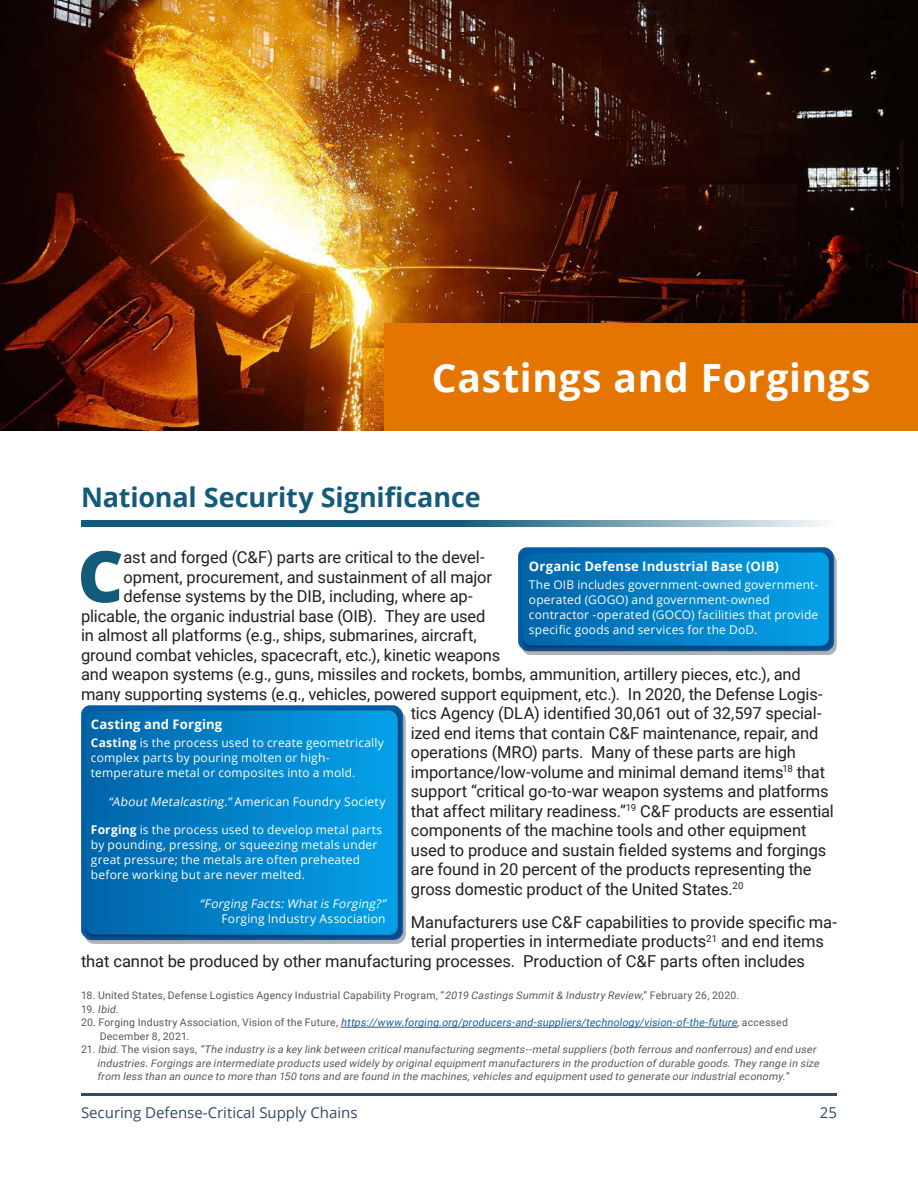
<style>
.page{position:relative;width:918px;height:1188px;background:#fff}
.page>*{position:absolute;margin:0;border:0;box-sizing:border-box;transform-origin:0 0}
.Main_Body_Text{font:800 71.1px "Open Sans";color:#145b79}
.Main_Body_Text-2{font:700 39px "Open Sans";letter-spacing:.02em;color:#fff}
.Main_Body_Headers{font:700 27px "Open Sans";letter-spacing:-.005em;color:#145b79}
.Main_Body_Text-3{font:16.5px "Roboto";letter-spacing:-.005em;color:#231f20}
.t1{font:15px "Open Sans";color:#2f4a6a}
.Main_Body_Text-4{font:700 13.2px "Open Sans";letter-spacing:.015em;color:#fff}
.Main_Body_Text-5{font:12px/15px "Open Sans";letter-spacing:.015em;color:#fff}
.Main_Body_Text-6{font:italic 12px/15px "Open Sans";color:#fff;text-align:right}
.Main_Body_Text-7{font:italic 10.5px/13.5px "Roboto";color:#57585a}
.Main_Body_Text-8{font:italic 10.5px/13.5px "Roboto";color:#175d9e}
.Main_Body_Text-9{font:10.5px "Roboto";letter-spacing:.02em;color:#57585a}
.s1{font-weight:700}
.s2{font-style:italic}
.s3{font-style:normal}
.s4{font-style:normal;color:#57585a}
</style>
<div class="page">
<hr style="left:81px;top:1094px;width:756px;height:2px;background:#2f4a6a">
<img style="left:0;top:0;width:918px;height:431px">
<div style="left:384px;top:323px;width:534px;height:108px;background:#e47501"></div>
<hr style="left:341px;top:1027px;width:396px;height:1px;background:#175d9e">
<svg style="left:81px;top:520px;width:743px;height:7px;background:#4a8198"></svg>
<img style="left:519px;top:547px;width:317px;height:107px">
<img style="left:81px;top:706px;width:324px;height:238px">
<p class="Main_Body_Text-2" style="left:432px;top:350px;width:440px">Castings and Forgings</p>
<p class="Main_Body_Headers" style="left:81px;top:478px;width:401px">National Security Significance</p>
<p class="Main_Body_Text" style="left:77px;top:522px;width:48px">C</p>
<p class="Main_Body_Text-3" style="left:124px;top:546px;width:363px">ast and forged (C&amp;F) parts are critical to the devel-</p>
<p class="Main_Body_Text-4" style="left:529px;top:557px;width:251px">Organic Defense Industrial Base (OIB)</p>
<p class="Main_Body_Text-5" style="left:529px;top:577px;width:291px">The OIB includes government-owned government&shy;operated (GOGO) and government-owned contractor -operated (GOCO) facilities that provide specific goods and services for the DoD.</p>
<p class="Main_Body_Text-3" style="left:124px;top:565px;width:370px">opment, procurement, and sustainment of all major</p>
<p class="Main_Body_Text-3" style="left:124px;top:585px;width:351px">defense systems by the DIB, including, where ap-</p>
<p class="Main_Body_Text-3" style="left:81px;top:604px;width:406px">plicable, the organic industrial base (OIB). They are used</p>
<p class="Main_Body_Text-3" style="left:81px;top:624px;width:397px">in almost all platforms (e.g., ships, submarines, aircraft,</p>
<p class="Main_Body_Text-3" style="left:81px;top:643px;width:421px">ground combat vehicles, spacecraft, etc.), kinetic weapons</p>
<p class="Main_Body_Text-3" style="left:81px;top:663px;width:721px">and weapon systems (e.g., guns, missiles and rockets, bombs, ammunition, artillery pieces, etc.), and</p>
<p class="Main_Body_Text-3" style="left:81px;top:682px;width:743px">many supporting systems (e.g., vehicles, powered support equipment, etc.). In 2020, the Defense Logis-</p>
<p class="Main_Body_Text-3" style="left:411px;top:702px;width:412px">tics Agency (DLA) identified 30,061 out of 32,597 special-</p>
<p class="Main_Body_Text-3" style="left:411px;top:721px;width:409px">ized end items that contain C&amp;F maintenance, repair, and</p>
<p class="Main_Body_Text-3" style="left:411px;top:741px;width:387px">operations (MRO) parts. Many of these parts are high</p>
<p class="Main_Body_Text-3" style="left:411px;top:760px;width:416px">importance/low-volume and minimal demand items<sup>18</sup> that</p>
<p class="Main_Body_Text-3" style="left:411px;top:780px;width:419px">support “critical go-to-war weapon systems and platforms</p>
<p class="Main_Body_Text-3" style="left:411px;top:799px;width:425px">that affect military readiness.”<sup>19</sup> C&amp;F products are essential</p>
<p class="Main_Body_Text-3" style="left:411px;top:819px;width:397px">components of the machine tools and other equipment</p>
<p class="Main_Body_Text-3" style="left:411px;top:838px;width:417px">used to produce and sustain fielded systems and forgings</p>
<p class="Main_Body_Text-3" style="left:411px;top:858px;width:402px">are found in 20 percent of the products representing the</p>
<p class="Main_Body_Text-3" style="left:411px;top:877px;width:334px">gross domestic product of the United States. <sup>20</sup></p>
<p class="Main_Body_Text-3" style="left:411px;top:910px;width:428px">Manufacturers use C&amp;F capabilities to provide specific ma-</p>
<p class="Main_Body_Text-3" style="left:411px;top:930px;width:415px">terial properties in intermediate products<sup>21</sup> and end items</p>
<p class="Main_Body_Text-3" style="left:81px;top:949px;width:726px">that cannot be produced by other manufacturing processes. Production of C&amp;F parts often includes</p>
<p class="Main_Body_Text-4" style="left:91px;top:715px;width:133px">Casting and Forging</p>
<p class="Main_Body_Text-5" style="left:91px;top:735px;width:294px"><span class="s1">Casting</span> is the process used to create geometrically complex parts by pouring molten or high&shy;temperature metal or composites into a mold.</p>
<p class="Main_Body_Text-5" style="left:108px;top:794px;width:279px"><span class="s2">“AboutMetalcasting.”</span>American Foundry Society</p>
<p class="Main_Body_Text-5" style="left:91px;top:822px;width:293px"><span class="s1">Forging</span> is the process used to develop metal parts by pounding, pressing, or squeezing metals under great pressure; the metals are often preheated before working but are never melted.</p>
<p class="Main_Body_Text-6" style="left:199px;top:896px;width:190px">“Forging Facts:Whatis Forging?”<br><span class="s3">Forging Industry Association</span></p>
<p class="Main_Body_Text-9" style="left:81px;top:988px;width:658px">18. United States, Defense Logistics Agency Industrial Capability Program, “<span class="s2">2019 Castings Summit&amp; Industry Review</span>,” February 26, 2020.</p>
<p class="Main_Body_Text-7" style="left:81px;top:1002px;width:38px"><span class="s3">1 9 .</span> Ibid.</p>
<p class="Main_Body_Text-8" style="left:100px;top:1016px;width:690px;text-indent:-19px"><span class="s4">2 0 . F o r g i n g I n d u s t r y A s s o c i a t i o n , V i s i o n o f t h e F u t u r e ,</span> https://www. forging. org/producers-and-suppliers/technology/vision-of-the-future<span class="s4">, a c c e s s e d<br>December 8, 2021.</span></p>
<p class="Main_Body_Text-7" style="left:97px;top:1043px;width:726px;text-indent:-16px"><span class="s3">2 1 .</span> Ibid<span class="s3">. T h e v i s i o n s a y s ,</span> “The industry is a key link between criticalmanufacturing segments--metalsuppliers (both ferrous and nonferrous)and end user industries. Forgings are intermediate products used widely by originalequipmentmanufacturers in the production ofdurable goods. They range in size from less than an ounce to more than 150 tons and are found in the machines,vehicles and equipmentused to generate ourindustrialeconomy. ”</p>
<p class="t1" style="left:81px;top:1103px;width:278px">Securing Defense-Critical Supply Chains</p>
<p class="t1" style="left:820px;top:1103px;width:19px">25</p>
</div>
